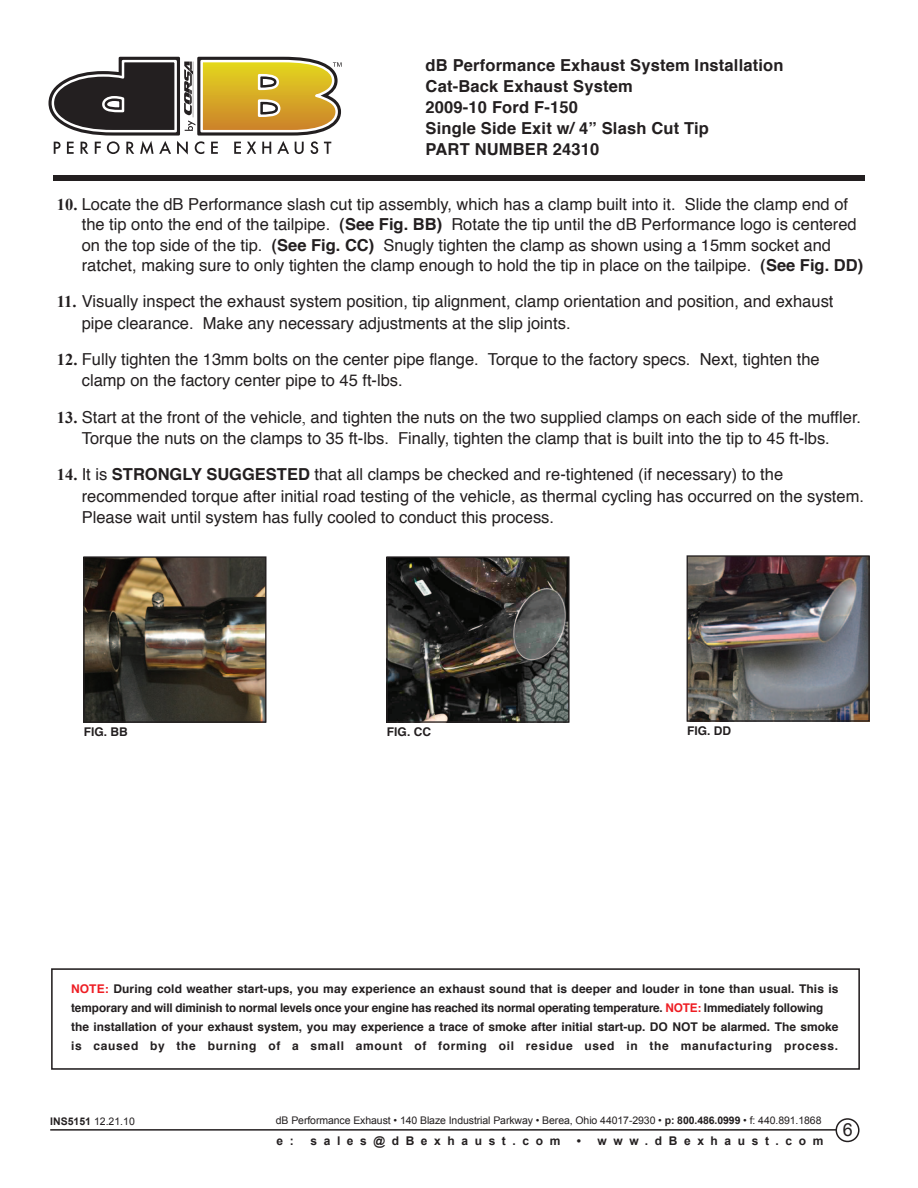
<style>
.page{position:relative;width:918px;height:1188px;background:#fff}
.page>*{position:absolute;margin:0;border:0;box-sizing:border-box;transform-origin:0 0}
.t1{font:18px "Arial";color:#231f20}
.t2{font:16.5px/21.3px "Helvetica";color:#231f20}
.t3{font:700 16.5px/21px "Helvetica";letter-spacing:.01em;color:#231f20}
.t4{font:700 12px/18.9px "Helvetica";color:#231f20}
.t5{font:700 12px "Arial";letter-spacing:.55em;color:#231f20}
.t6{font:10.5px "Arial";letter-spacing:-.01em;color:#231f20}
.s1{font-family:"Times New Roman";font-weight:700}
.s2{font-weight:700}
.s3{font-family:"Times New Roman"}
.s4{color:#ee1d23}
</style>
<div class="page">
<div style="left:51px;top:968px;width:809px;height:102px;border:2px solid #231f20"></div>
<hr style="left:50px;top:1129px;width:796px;height:2px;background:#231f20">
<div style="left:836px;top:1119px;width:23px;height:22px;background:#fff;border-radius:50%"></div>
<div style="left:836px;top:1118px;width:24px;height:24px;border:2px solid #231f20;border-radius:50%"></div>
<img style="left:85px;top:558px;width:179px;height:163px">
<div style="left:83px;top:556px;width:183px;height:167px;border:1px solid #231f20"></div>
<img style="left:388px;top:558px;width:180px;height:163px">
<div style="left:386px;top:556px;width:184px;height:167px;border:1px solid #231f20"></div>
<div style="left:54px;top:175px;width:811px;height:6px;background:#231f20"></div>
<img style="left:689px;top:557px;width:179px;height:163px">
<div style="left:687px;top:555px;width:183px;height:167px;border:1px solid #231f20"></div>
<svg style="left:48px;top:56px;width:294px;height:99px"></svg>
<p class="t3" style="left:426px;top:56px;width:359px">dB Performance Exhaust System Installation<br>Cat-Back Exhaust System<br>2009-10 Ford F-150<br>Single Side Exit w/ 4” Slash Cut Tip<br>PART NUMBER 24310</p>
<p class="t2" style="left:82px;top:195px;width:783px;line-height:20.4px;text-indent:-25px"><span class="s1">10.</span> Locate the dB Performance slash cut tip assembly, which has a clamp built into it. Slide the clamp end of the tip onto the end of the tailpipe. <span class="s2">(See Fig. BB)</span> Rotate the tip until the dB Performance logo is centered on the top side of the tip. <span class="s2">(See Fig. CC)</span> Snugly tighten the clamp as shown using a 15mm socket and ratchet, making sure to only tighten the clamp enough to hold the tip in place on the tailpipe. <span class="s2">(See Fig. DD)</span></p>
<p class="t2" style="left:82px;top:292px;width:753px;text-indent:-25px"><span class="s1">11.</span> Visually inspect the exhaust system position, tip alignment, clamp orientation and position, and exhaust pipe clearance. Make any necessary adjustments at the slip joints.</p>
<p class="t2" style="left:82px;top:350px;width:740px;text-indent:-25px"><span class="s1">12.</span> Fully tighten the 13mm bolts on the center pipe flange. Torque to the factory specs. Next, tighten the clamp on the factory center pipe to 45 ft-lbs.</p>
<p class="t2" style="left:57px;top:407px;width:806px;text-align:center"><span class="s1">13.</span> Start at the front of the vehicle<span class="s3">,</span> and tighten the nuts on the two supplied clamps on each side of the muffler.<br>Torque the nuts on the clamps to 35 ft-lbs. Finally, tighten the clamp that is built into the tip to 45 ft-lbs.</p>
<p class="t2" style="left:82px;top:465px;width:784px;text-indent:-25px"><span class="s1">14.</span> It is <span class="s2">STRONGLY SUGGESTED</span> that all clamps be checked and re-tightened (if necessary) to the recommended torque after initial road testing of the vehicle, as thermal cycling has occurred on the system.<br>Please wait until system has fully cooled to conduct this process.</p>
<p class="t4" style="left:84px;top:723px;width:46px">FIG. BB</p>
<p class="t4" style="left:387px;top:723px;width:46px">FIG. CC</p>
<p class="t4" style="left:687px;top:722px;width:46px">FIG. DD</p>
<p class="t4" style="left:71px;top:980px;width:769px"><span class="s4">NOTE:</span> During cold weather start-ups, you may experience an exhaust sound that is deeper and louder in tone than usual. This is temporary and will diminish to normal levels once your engine has reached its normal operating temperature. <span class="s4">NOTE:</span> Immediately following the installation of your exhaust system, you may experience a trace of smoke after initial start-up. DO NOT be alarmed. The smoke is caused by the burning of a small amount of forming oil residue used in the manufacturing process.</p>
<p class="t6" style="left:50px;top:1114px;width:86px"><span class="s2">INS5151</span> 12.21.10</p>
<p class="t6" style="left:276px;top:1114px;width:547px">dB Performance Exhaust • 140 Blaze Industrial Parkway • Berea, Ohio 44017-2930 • <span class="s2">p: 800.486.0999</span> • f: 440.891.1868</p>
<p class="t5" style="left:277px;top:1133px;width:19px">e :</p>
<p class="t5" style="left:310px;top:1133px;width:251px">sales@dBexhaust.com</p>
<p class="t5" style="left:577px;top:1133px;width:248px">• www.dBexhaust.com</p>
<p class="t1" style="left:843px;top:1118px;width:12px">6</p>
</div>
